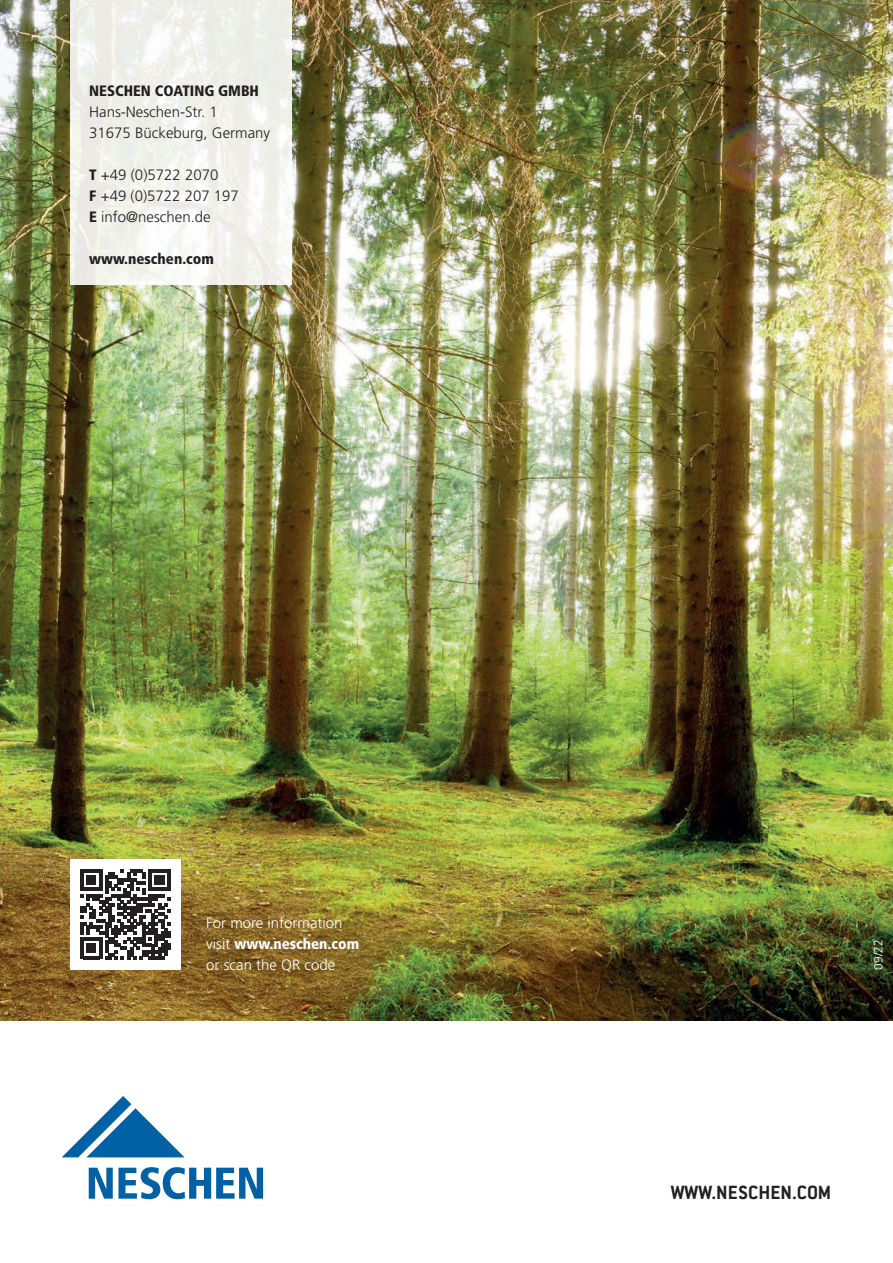
<style>
.page{position:relative;width:893px;height:1263px;background:#fff}
.page>*{position:absolute;margin:0;border:0;box-sizing:border-box;transform-origin:0 0}
.t1{font:700 21px "Conduit ITC Std";color:#231f20}
.t2{font:300 15px "Frutiger LT Std";color:#231f20}
.t3{font:300 15px "Frutiger LT Std";color:#fff}
.t4{font:900 condensed 15px "Frutiger LT Std";color:#231f20}
.t5{font:900 condensed 15px "Frutiger LT Std";color:#fff}
.t6{font:300 12px "Frutiger LT Std";color:#fff}
.s1{font-weight:900;font-stretch:condensed}
.s2{font-weight:300;font-stretch:normal}
</style>
<div class="page">
<img style="left:0;top:0;width:893px;height:1020px">
<div style="left:70px;top:859px;width:111px;height:110px;background:#fff"></div>
<svg style="left:80px;top:869px;width:90px;height:90px"></svg>
<svg style="left:62px;top:1096px;width:122px;height:61px"></svg>
<svg style="left:89px;top:1167px;width:174px;height:32px"></svg>
<svg style="left:70px;top:0;width:221px;height:285px;fill:#f0f0ea"></svg>
<p class="t4" style="left:89px;top:82px;width:171px">NESCHEN COATING GMBH</p>
<p class="t2" style="left:89px;top:104px;width:130px">Hans-Neschen-Str. 1</p>
<p class="t2" style="left:89px;top:125px;width:182px">31675 Bückeburg, Germany</p>
<p class="t2" style="left:89px;top:167px;width:131px"><span class="s1">T</span> +49 (0)5722 2070</p>
<p class="t2" style="left:89px;top:188px;width:151px"><span class="s1">F</span> +49 (0)5722 207 197</p>
<p class="t2" style="left:89px;top:209px;width:123px"><span class="s1">E</span> info@neschen.de</p>
<p class="t4" style="left:89px;top:250px;width:126px">www.neschen.com</p>
<p class="t3" style="left:206px;top:914px;width:138px">For more information</p>
<p class="t5" style="left:206px;top:934px;width:155px"><span class="s2">visit</span> www.neschen.com</p>
<p class="t3" style="left:206px;top:956px;width:131px">or scan the QR code</p>
<p class="t6" style="left:871px;top:969px;width:32px;rotate:-90deg">09/22</p>
<p class="t1" style="left:671px;top:1180px;width:162px">WWW.NESCHEN.COM</p>
</div>
